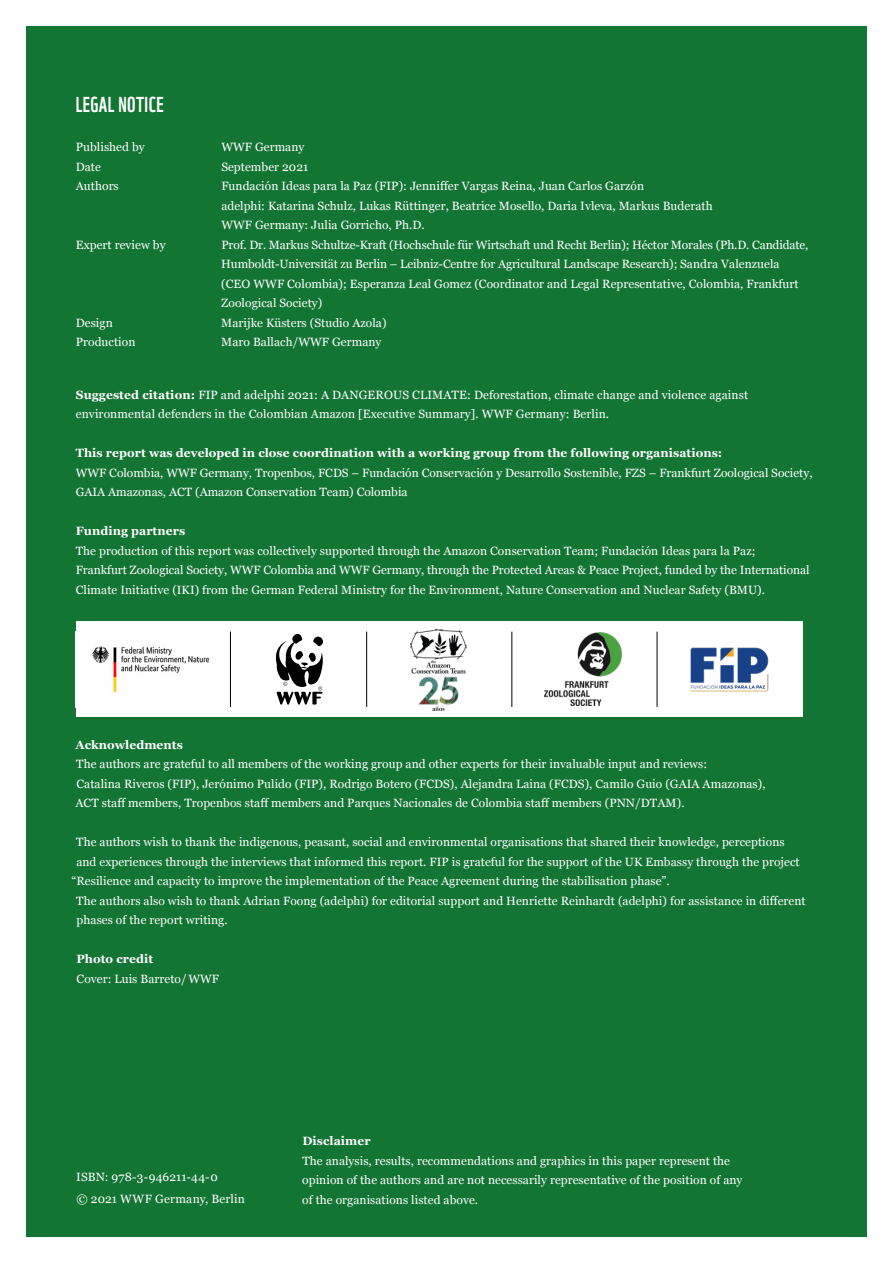
<style>
.page{position:relative;width:893px;height:1263px;background:#fff}
.page>*{position:absolute;margin:0;border:0;box-sizing:border-box;transform-origin:0 0}
.t1{font:21px "WWF";letter-spacing:.02em;color:#fff}
.t2{font:12px/19.5px "Georgia";letter-spacing:.005em;color:#fff}
.t3{font:700 12px "Georgia";letter-spacing:.005em;color:#fff}
.s1{font-weight:700}
</style>
<div class="page">
<div style="left:26px;top:26px;width:841px;height:1210px;background:#137534"></div>
<div style="left:76px;top:622px;width:726px;height:95px;background:#fff"></div>
<img style="left:544px;top:633px;width:77px;height:73px">
<img style="left:690px;top:647px;width:79px;height:45px">
<img style="left:410px;top:628px;width:57px;height:83px">
<svg style="left:275px;top:634px;width:48px;height:71px"></svg>
<img style="left:92px;top:646px;width:118px;height:47px">
<hr style="left:230px;top:632px;width:1px;height:75px;background:#000">
<hr style="left:657px;top:632px;width:1px;height:75px;background:#000">
<hr style="left:512px;top:632px;width:1px;height:75px;background:#000">
<hr style="left:366px;top:632px;width:1px;height:75px;background:#000">
<h1 class="t1" style="left:76px;top:88px;width:89px">LEGAL NOTICE</h1>
<p class="t2" style="left:76px;top:137px;width:70px">Published by</p>
<p class="t2" style="left:221px;top:137px;width:85px">WWF Germany</p>
<p class="t2" style="left:76px;top:156px;width:27px">Date</p>
<p class="t2" style="left:221px;top:156px;width:88px">September 2021</p>
<p class="t2" style="left:76px;top:176px;width:45px">Authors</p>
<p class="t2" style="left:221px;top:176px;width:493px">Fundación Ideas para la Paz (FIP): Jenniffer Vargas Reina, Juan Carlos Garzón<br>adelphi: Katarina Schulz, Lukas Rüttinger, Beatrice Mosello, Daria Ivleva, Markus Buderath<br>WWF Germany: Julia Gorricho, Ph.D.</p>
<p class="t2" style="left:76px;top:234px;width:91px">Expert review by</p>
<p class="t2" style="left:221px;top:234px;width:589px">Prof. Dr. Markus Schultze-Kraft (Hochschule für Wirtschaft und Recht Berlin); Héctor Morales (Ph.D. Candidate, Humboldt-Universität zu Berlin – Leibniz-Centre for Agricultural Landscape Research); Sandra Valenzuela (CEO WWF Colombia); Esperanza Leal Gomez (Coordinator and Legal Representative, Colombia, Frankfurt Zoological Society)</p>
<p class="t2" style="left:76px;top:312px;width:38px">Design</p>
<p class="t2" style="left:221px;top:312px;width:167px">Marijke Küsters (Studio Azola)</p>
<p class="t2" style="left:76px;top:332px;width:61px">Production</p>
<p class="t2" style="left:221px;top:332px;width:162px">Maro Ballach/WWF Germany</p>
<p class="t2" style="left:76px;top:384px;width:674px"><span class="s1">Suggested citation:</span> FIP and adelphi 2021: A DANGEROUS CLIMATE: Deforestation, climate change and violence against environmental defenders in the Colombian Amazon [Executive Summary]. WWF Germany: Berlin.</p>
<p class="t3" style="left:76px;top:444px;width:648px">This report was developed in close coordination with a working group from the following organisations:</p>
<p class="t2" style="left:76px;top:462px;width:738px">WWF Colombia, WWF Germany, Tropenbos, FCDS – Fundación Conservación y Desarrollo Sostenible, FZS – Frankfurt Zoological Society,<br>GAIA Amazonas, ACT (Amazon Conservation Team) Colombia</p>
<p class="t3" style="left:76px;top:522px;width:111px">Funding partners</p>
<p class="t2" style="left:76px;top:540px;width:735px">The production of this report was collectively supported through the Amazon Conservation Team; Fundación Ideas para la Paz;<br>Frankfurt Zoological Society, WWF Colombia and WWF Germany, through the Protected Areas &amp; Peace Project, funded by the International<br>Climate Initiative (IKI) from the German Federal Ministry for the Environment, Nature Conservation and Nuclear Safety (BMU).</p>
<p class="t3" style="left:76px;top:735px;width:109px">Acknowledments</p>
<p class="t2" style="left:75px;top:754px;width:692px">The authors are grateful to all members of the working group and other experts for their invaluable input and reviews:<br>Catalina Riveros (FIP), Jerónimo Pulido (FIP), Rodrigo Botero (FCDS), Alejandra Laina (FCDS), Camilo Guio (GAIA Amazonas),<br>ACT staff members, Tropenbos staff members and Parques Nacionales de Colombia staff members (PNN/DTAM).</p>
<p class="t2" style="left:76px;top:832px;width:710px">The authors wish to thank the indigenous, peasant, social and environmental organisations that shared their knowledge, perceptions</p>
<p class="t2" style="left:76px;top:851px;width:725px">and experiences through the interviews that informed this report. FIP is grateful for the support of the UK Embassy through the project</p>
<p class="t2" style="left:71px;top:871px;width:600px">“Resilience and capacity to improve the implementation of the Peace Agreement during the stabilisation phase”.</p>
<p class="t2" style="left:76px;top:890px;width:731px">The authors also wish to thank Adrian Foong (adelphi) for editorial support and Henriette Reinhardt (adelphi) for assistance in different</p>
<p class="t2" style="left:77px;top:910px;width:153px">phases of the report writing.</p>
<p class="t3" style="left:76px;top:950px;width:78px">Photo credit</p>
<p class="t2" style="left:77px;top:968px;width:144px">Cover: Luis Barreto/WWF</p>
<p class="t2" style="left:76px;top:1167px;width:143px">ISBN: 978-3-946211-44-0</p>
<p class="t2" style="left:77px;top:1188px;width:170px">© 2021 WWF Germany, Berlin</p>
<p class="t3" style="left:303px;top:1132px;width:70px">Disclaimer</p>
<p class="t2" style="left:302px;top:1150px;width:442px">The analysis, results, recommendations and graphics in this paper represent the opinion of the authors and are not necessarily representative of the position of any of the organisations listed above.</p>
</div>
